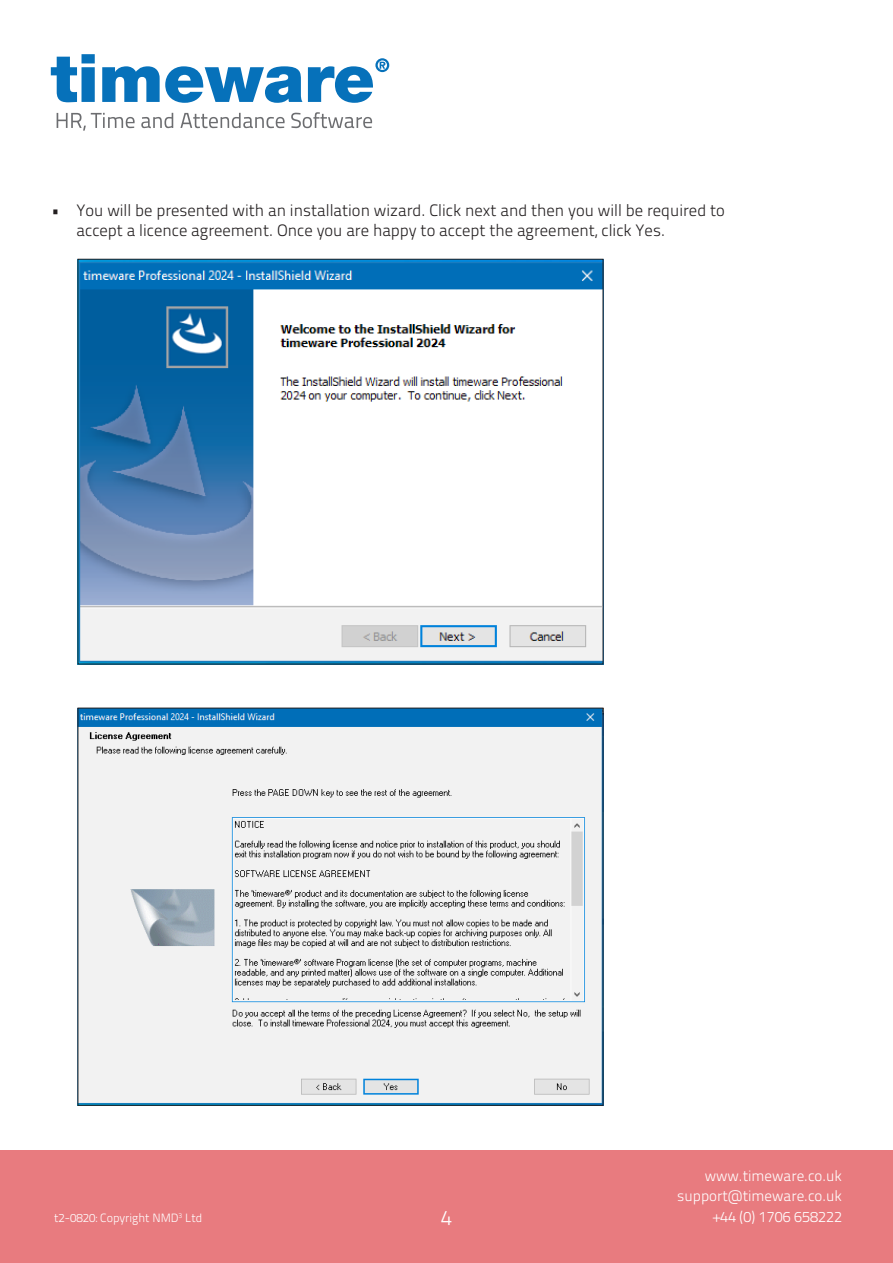
<style>
.page{position:relative;width:893px;height:1263px;background:#fff}
.page>*{position:absolute;margin:0;border:0;box-sizing:border-box;transform-origin:0 0}
.t1{font:21px "Titillium Text 22 L 250 wt";color:#fff}
.t2{font:16.5px/19.8px "Titillium Text 22 L 250 wt";color:#231f20}
.t3{font:15px/20.5px "Titillium Text 22 L 250 wt";color:#fff;text-align:right}
.t4{font:12px "Titillium Text 22 L 250 wt";color:#fff}
</style>
<div class="page">
<div style="left:0;top:1150px;width:893px;height:113px;background:#e87b7f"></div>
<svg style="left:51px;top:54px;width:338px;height:49px"></svg>
<svg style="left:57px;top:112px;width:315px;height:19px"></svg>
<img style="left:80px;top:261px;width:521px;height:401px">
<img style="left:80px;top:710px;width:521px;height:393px">
<p class="t2" style="left:77px;top:199px;width:650px;text-indent:-26px">• You will be presented with an installation wizard. Click next and then you will be required to accept a licence agreement. Once you are happy to accept the agreement, click Yes.</p>
<p class="t4" style="left:54px;top:1209px;width:150px">t2-0820: Copyright NMD<sup>3</sup> Ltd</p>
<p class="t3" style="left:677px;top:1164px;width:166px">www.timeware.co.uk support@timeware.co.uk</p>
<p class="t1" style="left:441px;top:1202px;width:13px">4</p>
<p class="t3" style="left:714px;top:1205px;width:130px">+44 (0) 1706 658222</p>
</div>
